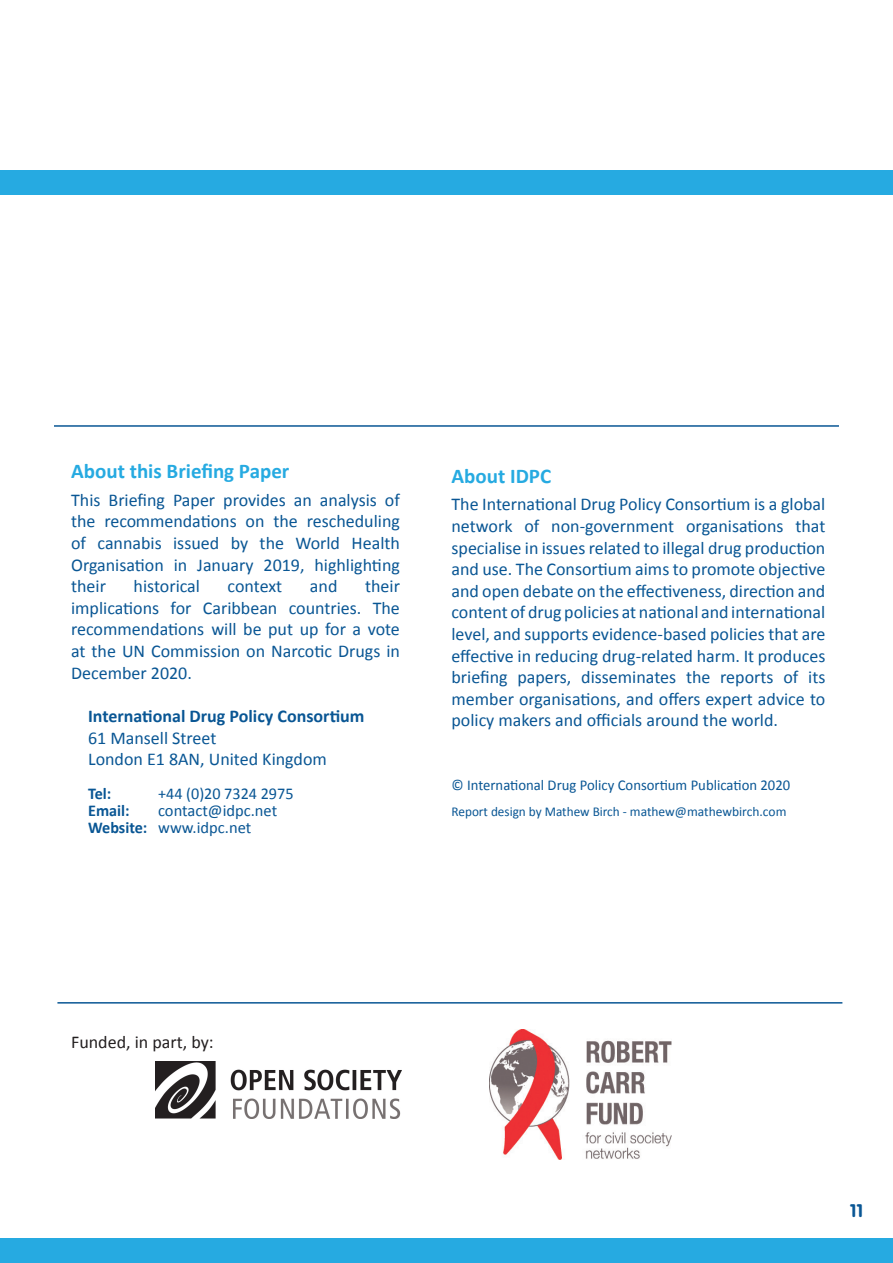
<style>
.page{position:relative;width:893px;height:1263px;background:#fff}
.page>*{position:absolute;margin:0;border:0;box-sizing:border-box;transform-origin:0 0}
.Body_Text_Subhead{font:700 21px "Calibri";color:#26aae1}
.Body_Text{font:18px/21.6px "Calibri";color:#095694;text-align:justify}
.Body_Text-2{font:700 18px "Calibri";color:#095694}
.Body_Text_Subhead-2{font:18px "Calibri";color:#231f20}
.t1{font:700 18px "VAG Rounded LT Pro";color:#095694}
.Body{font:16.5px "Calibri";color:#095694}
.Body-2{font:700 16.5px "Calibri";color:#095694}
.Body-3{font:15px "Calibri";color:#095694}
.Body-4{font:13.5px "Calibri";color:#095694}
.s1{font-weight:700}
</style>
<div class="page">
<div style="left:0;top:1238px;width:893px;height:25px;background:#26aae1"></div>
<hr style="left:54px;top:425px;width:785px;height:2px;background:#095694">
<hr style="left:57px;top:1002px;width:785px;height:1px;background:#095694">
<div style="left:0;top:170px;width:893px;height:24px;background:#26aae1"></div>
<img style="left:155px;top:1061px;width:246px;height:57px">
<img style="left:489px;top:1030px;width:183px;height:129px">
<p class="Body_Text_Subhead" style="left:71px;top:458px;width:220px">About this Briefing Paper</p>
<p class="Body_Text" style="left:71px;top:489px;width:330px">This Briefing Paper provides an analysis of the recommendations on the rescheduling of cannabis issued by the World Health Organisation in January 2019, highlighting their</p>
<p class="Body_Text" style="left:71px;top:576px;width:330px;text-indent:294px">their implications for Caribbean countries. The recommendations will be put up for a vote at the UN Commission on Narcotic Drugs in December 2020.</p>
<p class="Body_Text-2" style="left:88px;top:704px;width:278px">International Drug Policy Consortium</p>
<p class="Body_Text" style="left:88px;top:727px;width:130px">61 Mansell Street</p>
<p class="Body_Text" style="left:88px;top:748px;width:240px">London E1 8AN, United Kingdom</p>
<p class="Body-2" style="left:88px;top:783px;width:25px">Tel:</p>
<p class="Body" style="left:158px;top:783px;width:137px">+44 (0)20 7324 2975</p>
<p class="Body-2" style="left:88px;top:800px;width:43px">Email:</p>
<p class="Body" style="left:158px;top:800px;width:121px">contact@idpc.net</p>
<p class="Body" style="left:88px;top:817px;width:165px"><span class="s1">Website:</span> www.idpc.net</p>
<p class="Body_Text" style="left:134px;top:576px;width:68px">historical</p>
<p class="Body_Text" style="left:228px;top:576px;width:56px">context</p>
<p class="Body_Text" style="left:310px;top:576px;width:29px">and</p>
<p class="Body_Text_Subhead" style="left:451px;top:462px;width:101px">About IDPC</p>
<p class="Body_Text" style="left:451px;top:494px;width:375px">The International Drug Policy Consortium is a global network of non-government organisations that specialise in issues related to illegal drug production and use. The Consortium aims to promote objective and open debate on the effectiveness, direction and content of drug policies at national and international level, and supports evidence-based policies that are effective in reducing drug-related harm. It produces briefing papers, disseminates the reports of its member organisations, and offers expert advice to policy makers and officials around the world.</p>
<p class="Body-3" style="left:451px;top:776px;width:340px">© International Drug Policy Consortium Publication 2020</p>
<p class="Body-4" style="left:451px;top:803px;width:336px">Report design by Mathew Birch - mathew@mathewbirch.com</p>
<p class="Body_Text_Subhead-2" style="left:71px;top:1030px;width:144px">Funded, in part, by:</p>
<p class="t1" style="left:850px;top:1199px;width:15px">11</p>
</div>
